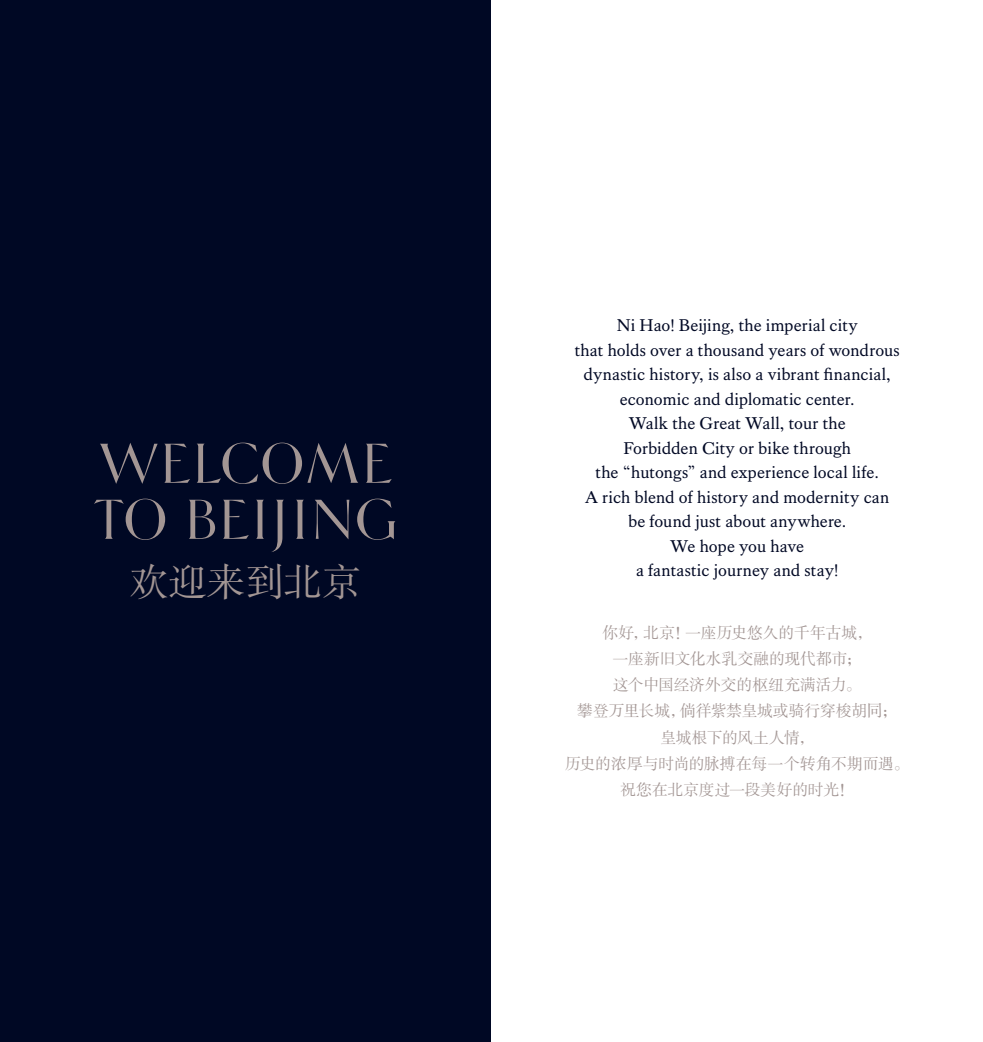
<style>
.page{position:relative;width:983px;height:1042px;background:#fff}
.page>*{position:absolute;margin:0;border:0;box-sizing:border-box;transform-origin:0 0}
.title-eng{font:63px "Helene Hess";color:#a39694}
.t1{font:38.5px "FZSSJW GB1 0";color:#a39694}
.Address{font:17.5px "Kings Caslon";letter-spacing:.005em;color:#000824}
.Address-2{font:15.75px "FZSSJW GB1 0";letter-spacing:-.005em;color:#a39694}
.Address-3{font:15.75px "FZSSJW GB1 0";letter-spacing:-.025em;color:#a39694}
</style>
<div class="page">
<div style="left:0;top:0;width:491px;height:1042px;background:#000824"></div>
<p class="title-eng" style="left:98px;top:430px;width:296px">WELCOME</p>
<p class="title-eng" style="left:93px;top:486px;width:306px">TO BEIJING</p>
<p class="t1" style="left:130px;top:561px;width:233px">欢迎来到北京</p>
<p class="Address" style="left:616px;top:315px;width:242px">Ni Hao! Beijing, the imperial city</p>
<p class="Address" style="left:574px;top:340px;width:326px">that holds over a thousand years of wondrous</p>
<p class="Address" style="left:583px;top:364px;width:308px">dynastic history, is also a vibrant financial,</p>
<p class="Address" style="left:619px;top:389px;width:236px">economic and diplomatic center.</p>
<p class="Address" style="left:628px;top:413px;width:218px">Walk the Great Wall, tour the</p>
<p class="Address" style="left:623px;top:438px;width:229px">Forbidden City or bike through</p>
<p class="Address" style="left:595px;top:462px;width:285px">the “hutongs” and experience local life.</p>
<p class="Address" style="left:585px;top:487px;width:306px">A rich blend of history and modernity can</p>
<p class="Address" style="left:628px;top:511px;width:220px">be found just about anywhere.</p>
<p class="Address" style="left:670px;top:536px;width:135px">We hope you have</p>
<p class="Address" style="left:636px;top:560px;width:204px">a fantastic journey and stay!</p>
<p class="Address-2" style="left:602px;top:623px;width:271px">你好，北京！一座历史悠久的千年古城，</p>
<p class="Address-2" style="left:612px;top:650px;width:250px">一座新旧文化水乳交融的现代都市；</p>
<p class="Address-2" style="left:613px;top:676px;width:249px">这个中国经济外交的枢纽充满活力。</p>
<p class="Address-2" style="left:577px;top:702px;width:321px">攀登万里长城，倘徉紫禁皇城或骑行穿梭胡同；</p>
<p class="Address-3" style="left:660px;top:728px;width:155px">皇城根下的风土人情，</p>
<p class="Address-2" style="left:565px;top:755px;width:345px">历史的浓厚与时尚的脉搏在每一个转角不期而遇。</p>
<p class="Address-2" style="left:620px;top:781px;width:235px">祝您在北京度过一段美好的时光！</p>
</div>
